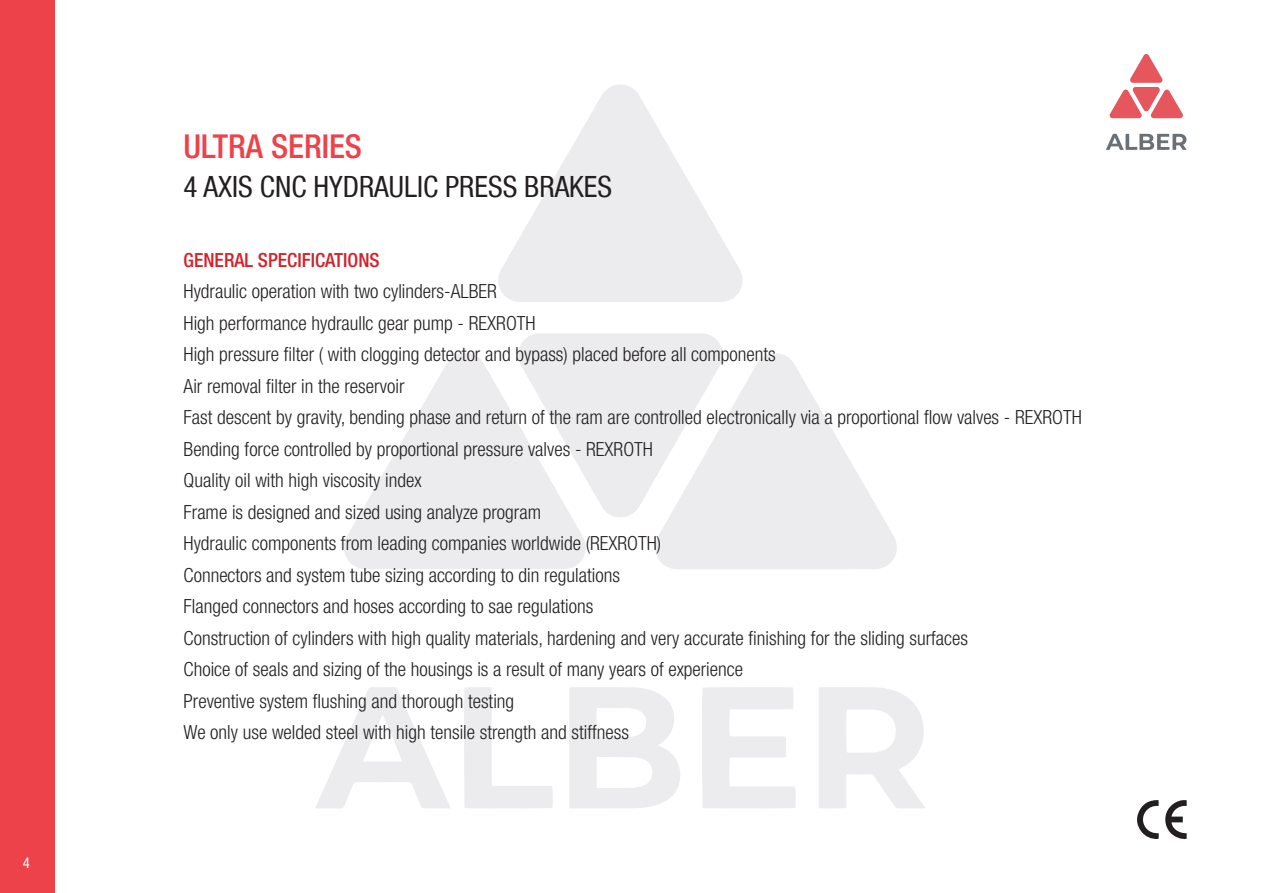
<style>
.page{position:relative;width:1276px;height:893px;background:#fff}
.page>*{position:absolute;margin:0;border:0;box-sizing:border-box;transform-origin:0 0}
.t1{font:500 condensed 33px "Helvetica Neue LT Com";color:#ee424a}
.t2{font:condensed 29.25px "Helvetica Neue LT Com";color:#231f20}
.t3{font:300 condensed 19.5px/31.5px "Helvetica Neue LT Com";color:#231f20}
.t4{font:500 condensed 19.5px "Helvetica Neue LT Com";color:#d1232a}
.t5{font:condensed 15px "Helvetica Neue LT Com";color:#fff}
</style>
<div class="page">
<svg style="left:1109px;top:54px;width:74px;height:64px"></svg>
<svg style="left:1106px;top:134px;width:80px;height:16px"></svg>
<div style="left:0;top:0;width:54px;height:893px;background:#ee424a"></div>
<svg style="left:498px;top:85px;width:245px;height:217px;fill:#ececee"></svg>
<svg style="left:344px;top:353px;width:242px;height:216px;fill:#ececee"></svg>
<svg style="left:655px;top:353px;width:242px;height:216px;fill:#ececee"></svg>
<svg style="left:516px;top:333px;width:209px;height:186px"></svg>
<svg style="left:569px;top:687px;width:111px;height:121px"></svg>
<svg style="left:819px;top:687px;width:106px;height:121px"></svg>
<svg style="left:702px;top:687px;width:94px;height:121px"></svg>
<svg style="left:316px;top:687px;width:134px;height:121px"></svg>
<svg style="left:464px;top:687px;width:89px;height:121px"></svg>
<svg style="left:1165px;top:800px;width:21px;height:39px"></svg>
<svg style="left:1137px;top:800px;width:21px;height:39px"></svg>
<p class="t5" style="left:23px;top:853px;width:9px">4</p>
<h1 class="t1" style="left:184px;top:126px;width:180px">ULTRA SERIES</h1>
<h2 class="t2" style="left:184px;top:169px;width:430px">4 AXIS CNC HYDRAULIC PRESS BRAKES</h2>
<p class="t4" style="left:184px;top:248px;width:198px">GENERAL SPECIFICATIONS</p>
<p class="t3" style="left:184px;top:275px;width:900px">Hydraulic operation with two cylinders-ALBER<br>High performance hydraullc gear pump - REXROTH<br>High pressure filter ( with clogging detector and bypass) placed before all components<br>Air removal filter in the reservoir<br>Fast descent by gravity, bending phase and return of the ram are controlled electronically via a proportional flow valves - REXROTH Bending force controlled by proportional pressure valves - REXROTH<br>Quality oil with high viscosity index<br>Frame is designed and sized using analyze program<br>Hydraulic components from leading companies worldwide (REXROTH)<br>Connectors and system tube sizing according to din regulations<br>Flanged connectors and hoses according to sae regulations<br>Construction of cylinders with high quality materials, hardening and very accurate finishing for the sliding surfaces<br>Choice of seals and sizing of the housings is a result of many years of experience<br>Preventive system flushing and thorough testing<br>We only use welded steel with high tensile strength and stiffness</p>
</div>
